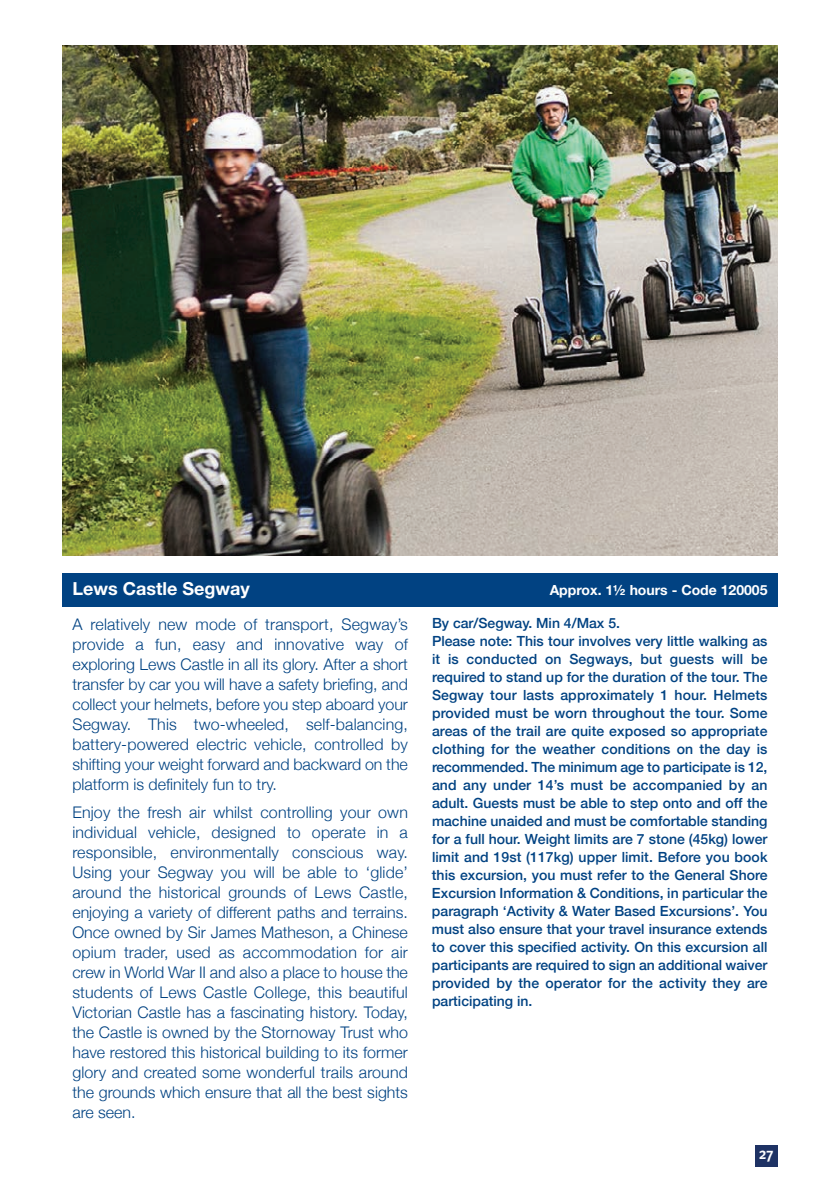
<style>
.page{position:relative;width:840px;height:1191px;background:#fff}
.page>*{position:absolute;margin:0;border:0;box-sizing:border-box;transform-origin:0 0}
.t1{font:700 18px "Helvetica Neue";color:#fff}
.t2{font:300 16px/20px "Helvetica Neue";color:#014282;text-align:justify}
.t3{font:700 16px "Meta Cond";color:#fff}
.t4{font:500 14px/18px "Helvetica Neue";color:#014282}
.t5{font:700 14px "Helvetica Neue";color:#fff}
</style>
<div class="page">
<div style="left:62px;top:573px;width:715px;height:33px;background:#014282"></div>
<div style="left:754px;top:1145px;width:23px;height:21px;background:#1e3264"></div>
<img style="left:62px;top:45px;width:715px;height:511px">
<p class="t1" style="left:72px;top:577px;width:179px">Lews Castle Segway</p>
<p class="t5" style="left:549px;top:581px;width:219px">Approx. 1½ hours - Code 120005</p>
<p class="t2" style="left:72px;top:613px;width:337px">A relatively new mode of transport, Segway’s provide a fun, easy and innovative way of exploring Lews Castle in all its glory. After a short transfer by car you will have a safety briefing, and collect your helmets, before you step aboard your Segway. This two-wheeled, self-balancing, battery-powered electric vehicle, controlled by shifting your weight forward and backward on the platform is definitely fun to try.</p>
<p class="t2" style="left:72px;top:802px;width:337px">Enjoy the fresh air whilst controlling your own individual vehicle, designed to operate in a responsible, environmentally conscious way.<br>Using your Segway you will be able to ‘glide’ around the historical grounds of Lews Castle, enjoying a variety of different paths and terrains.<br>Once owned by Sir James Matheson, a Chinese opium trader, used as accommodation for air crew in World War II and also a place to house the students of Lews Castle College, this beautiful Victorian Castle has a fascinating history. Today, the Castle is owned by the Stornoway Trust who have restored this historical building to its former glory and created some wonderful trails around the grounds which ensure that all the best sights are seen.</p>
<p class="t4" style="left:432px;top:613px;width:337px">By car/Segway. Min 4/Max 5.<br>Please note: This tour involves very little walking as it is conducted on Segways, but guests will be required to stand up for the duration of the tour. The Segway tour lasts approximately 1 hour. Helmets provided must be worn throughout the tour. Some areas of the trail are quite exposed so appropriate clothing for the weather conditions on the day is recommended. The minimum age to participate is 12, and any under 14’s must be accompanied by an adult. Guests must be able to step onto and off the machine unaided and must be comfortable standing for a full hour. Weight limits are 7 stone (45kg) lower limit and 19st (117kg) upper limit. Before you book this excursion, you must refer to the General Shore Excursion Information &amp; Conditions, in particular the paragraph ‘Activity &amp; Water Based Excursions’. You must also ensure that your travel insurance extends to cover this specified activity. On this excursion all participants are required to sign an additional waiver provided by the operator for the activity they are participating in.</p>
<p class="t3" style="left:758px;top:1147px;width:16px">27</p>
</div>
